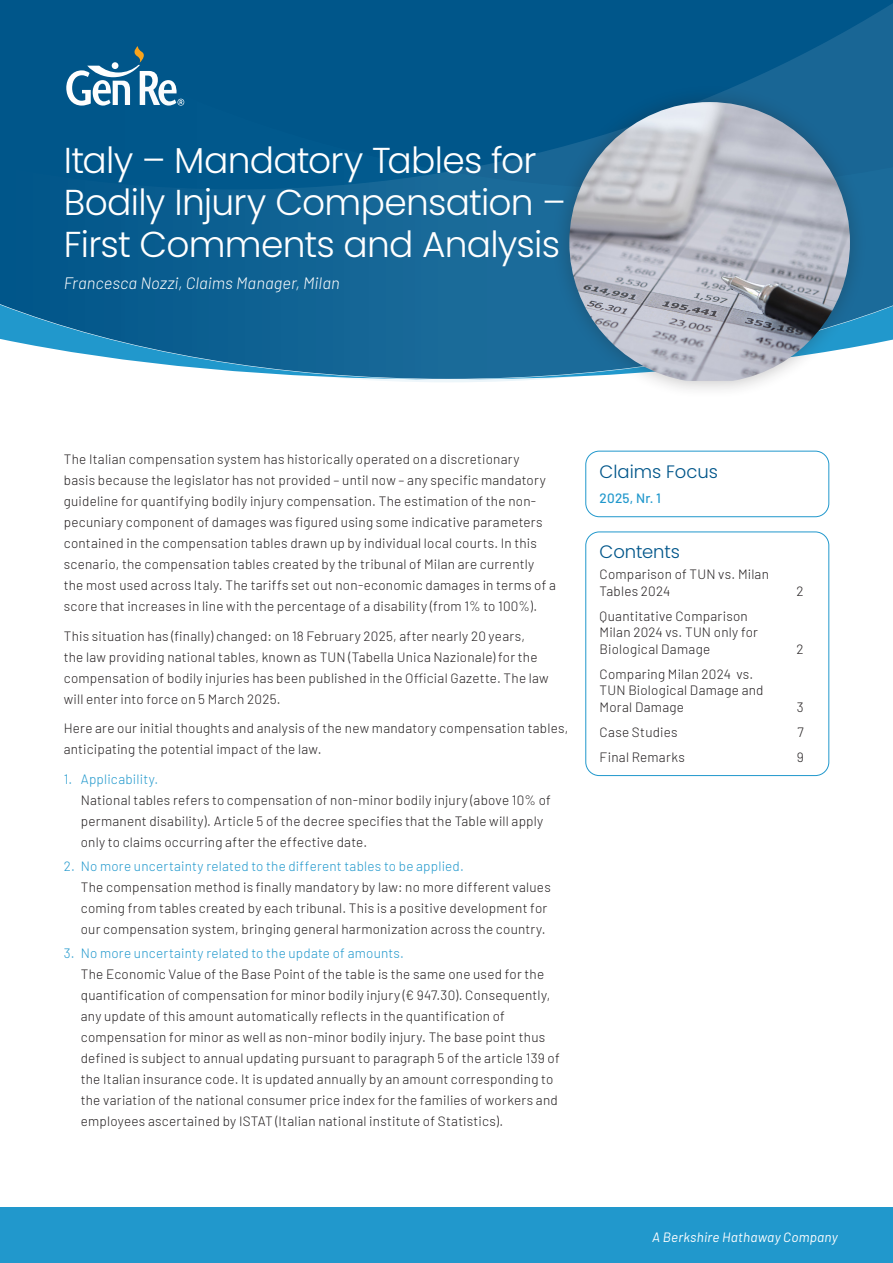
<style>
.page{position:relative;width:893px;height:1263px;background:#fff}
.page>*{position:absolute;margin:0;border:0;box-sizing:border-box;transform-origin:0 0}
.t1{font:300 36px/42px "Poppins";letter-spacing:-.02em;color:#fff}
.Title-In_the_Blue_Box{font:300 18px "Poppins";letter-spacing:-.005em;color:#00568a}
.Title-Author{font:italic 300 16.5px "Barlow";letter-spacing:.005em;color:#fff}
.Body{font:300 13.5px/21px "Barlow";letter-spacing:.015em;color:#231f20}
.TOC-1{font:300 13.5px/16.5px "Barlow";letter-spacing:.02em;color:#231f20}
.t2{font:italic 13.5px "Barlow";letter-spacing:.015em;color:#fff}
.Title-In_the_Blue_Box-2{font:500 13.5px "Barlow";letter-spacing:.015em;color:#2198cc}
.s1{color:#2198cc}
</style>
<div class="page">
<div style="left:0;top:1208px;width:893px;height:55px;background:#2198cc"></div>
<svg style="left:0;top:0;width:893px;height:382px;background:#0b5e8f"></svg>
<svg style="left:0;top:299px;width:893px;height:80px;background:#3781ab"></svg>
<div style="left:552px;top:84px;width:315px;height:315px;background:#231f20;opacity:.3"></div>
<img style="left:569px;top:102px;width:281px;height:279px">
<div style="left:585px;top:451px;width:244px;height:66px;border:1px solid #2198cc;border-radius:14px"></div>
<div style="left:585px;top:531px;width:244px;height:245px;border:1px solid #2198cc;border-radius:14px"></div>
<p class="t1" style="left:64px;top:139px;width:504px">Italy – Mandatory Tables for<br>Bodily Injury Compensation –<br>First Comments and Analysis</p>
<p class="Title-Author" style="left:64px;top:271px;width:277px">Francesca Nozzi, Claims Manager, Milan</p>
<p class="Body" style="left:64px;top:448px;width:494px">The Italian compensation system has historically operated on a discretionary<br>basis because the legislator has not provided – until now – any specific mandatory guideline for quantifying bodily injury compensation. The estimation of the non&shy;pecuniary component of damages was figured using some indicative parameters contained in the compensation tables drawn up by individual local courts. In this scenario, the compensation tables created by the tribunal of Milan are currently the most used across Italy. The tariffs set out non-economic damages in terms of a score that increases in line with the percentage of a disability (from 1% to 100%).</p>
<p class="Body" style="left:64px;top:624px;width:486px">This situation has (finally) changed: on 18 February 2025, after nearly 20 years,<br>the law providing national tables, known as TUN (Tabella Unica Nazionale) for the compensation of bodily injuries has been published in the Official Gazette. The law will enter into force on 5 March 2025.</p>
<p class="Body" style="left:64px;top:717px;width:506px">Here are our initial thoughts and analysis of the new mandatory compensation tables, anticipating the potential impact of the law.</p>
<p class="Body" style="left:81px;top:767px;width:472px;text-indent:-17px"><span class="s1">1. Applicability.<br></span>National tables refers to compensation of non-minor bodily injury (above 10% of permanent disability). Article 5 of the decree specifies that the Table will apply only to claims occurring after the effective date.</p>
<p class="Body" style="left:81px;top:855px;width:471px;text-indent:-17px"><span class="s1">2. No more uncertainty related to the different tables to be applied.<br></span>The compensation method is finally mandatory by law: no more different values coming from tables created by each tribunal. This is a positive development for our compensation system, bringing general harmonization across the country.</p>
<p class="Body" style="left:81px;top:942px;width:480px;text-indent:-17px"><span class="s1">3. No more uncertainty related to the update of amounts.<br></span>The Economic Value of the Base Point of the table is the same one used for the quantification of compensation for minor bodily injury (€ 947.30). Consequently, any update of this amount automatically reflects in the quantification of compensation for minor as well as non-minor bodily injury. The base point thus defined is subject to annual updating pursuant to paragraph 5 of the article 139 of the Italian insurance code. It is updated annually by an amount corresponding to the variation of the national consumer price index for the families of workers and employees ascertained by ISTAT (Italian national institute of Statistics).</p>
<p class="Title-In_the_Blue_Box" style="left:600px;top:461px;width:120px">Claims Focus</p>
<p class="Title-In_the_Blue_Box-2" style="left:600px;top:488px;width:63px">2025, Nr. 1</p>
<p class="Title-In_the_Blue_Box" style="left:600px;top:542px;width:82px">Contents</p>
<p class="TOC-1" style="left:600px;top:565px;width:171px">Comparison of TUN vs. Milan<br>Tables 2024</p>
<p class="TOC-1" style="left:600px;top:606px;width:160px">Quantitative Comparison<br>Milan 2024 vs. TUN only for<br>Biological Damage</p>
<p class="TOC-1" style="left:600px;top:664px;width:165px">Comparing Milan 2024 vs.<br>TUN Biological Damage and<br>Moral Damage</p>
<p class="TOC-1" style="left:797px;top:581px;width:9px">2</p>
<p class="TOC-1" style="left:797px;top:639px;width:9px">2</p>
<p class="TOC-1" style="left:797px;top:697px;width:8px">3</p>
<p class="TOC-1" style="left:600px;top:722px;width:79px">Case Studies</p>
<p class="TOC-1" style="left:797px;top:722px;width:8px">7</p>
<p class="TOC-1" style="left:600px;top:747px;width:87px">Final Remarks</p>
<p class="TOC-1" style="left:797px;top:747px;width:9px">9</p>
<p class="t2" style="left:652px;top:1227px;width:187px">A Berkshire Hathaway Company</p>
</div>
